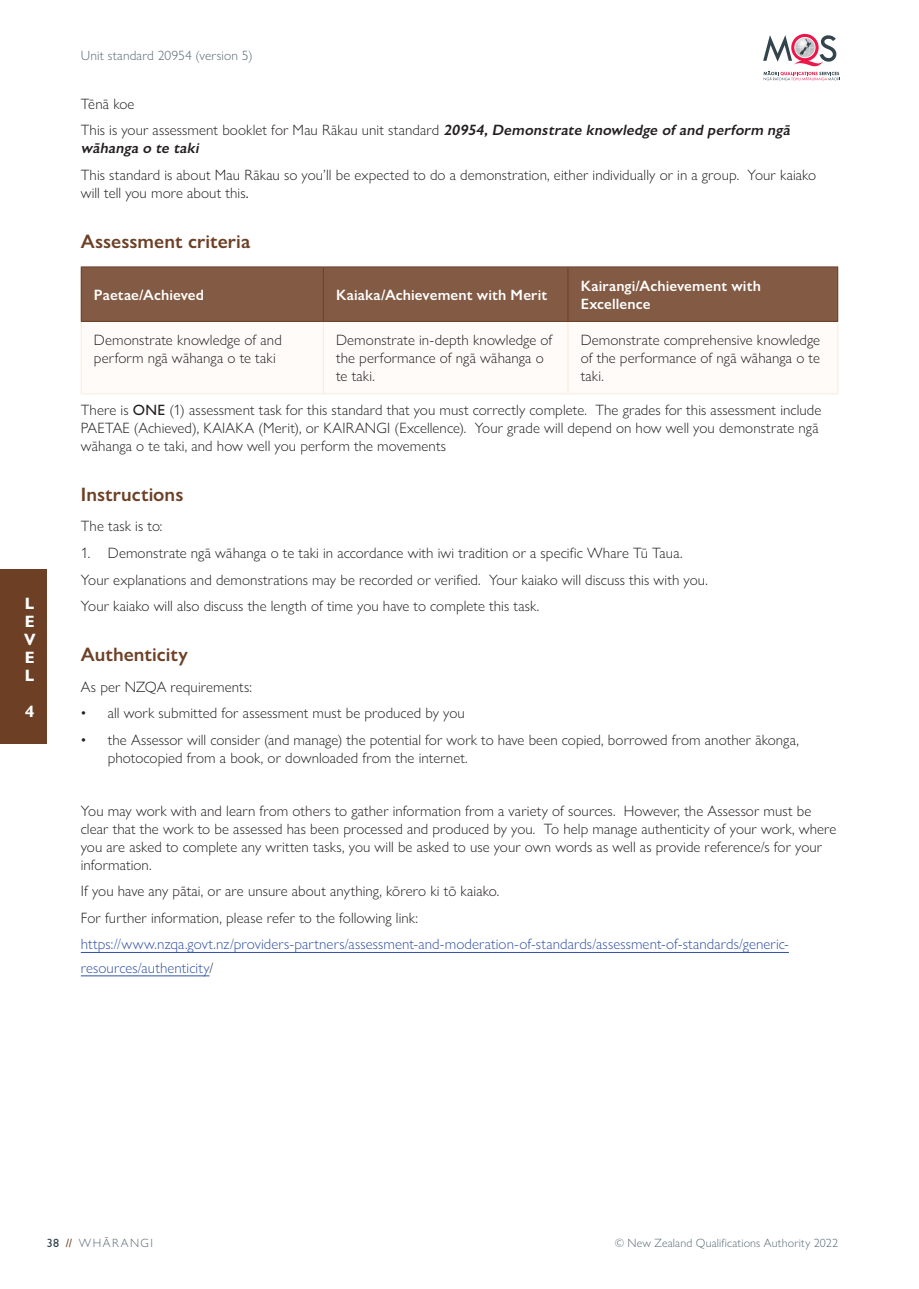
<style>
.page{position:relative;width:919px;height:1289px;background:#fff}
.page>*{position:absolute;margin:0;border:0;box-sizing:border-box;transform-origin:0 0}
.t1{font:600 19.5px "Gill Sans Nova";color:#6d4026}
.t2{font:700 16.5px/18px "Gill Sans Nova";color:#fff;text-align:justify}
.t3{font:300 15px/18px "Gill Sans Nova";letter-spacing:.005em;color:#231f20}
.t4{font:300 15px/23.4px "Gill Sans Nova";letter-spacing:.005em;color:#3051a3}
.t5{font:italic 600 15px/18px "Gill Sans Nova";color:#231f20}
.t6{font:600 15px/18px "Gill Sans Nova";letter-spacing:.01em;color:#fff}
.t7{font:300 13.5px "Gill Sans Nova";letter-spacing:.01em;color:#586a73}
.t8{font:300 12px "Gill Sans Nova";letter-spacing:.015em;color:#586a73}
.t9{font:300 12px "Gill Sans Nova";letter-spacing:.125em;color:#586a73}
.s1{font-weight:300;font-style:normal}
.s2{font-weight:500}
.s3{font-weight:400}
.s4{color:#231f20}
.s5{font-weight:500;color:#33444d}
.s6{font-weight:500;color:#6d4026}
</style>
<div class="page">
<div style="left:323px;top:321px;width:245px;height:73px;background:#fefbf8"></div>
<div style="left:81px;top:321px;width:242px;height:73px;background:#fefbf8"></div>
<hr style="left:81px;top:393px;width:242px;height:1px;background:#fee9d8">
<div style="left:568px;top:321px;width:269px;height:73px;background:#fefbf8"></div>
<hr style="left:568px;top:393px;width:270px;height:1px;background:#fee9d8">
<svg style="left:763px;top:34px;width:77px;height:46px"></svg>
<div style="left:0;top:569px;width:47px;height:175px;background:#6d4026"></div>
<hr style="left:323px;top:393px;width:245px;height:1px;background:#fee9d8">
<hr style="left:837px;top:322px;width:1px;height:71px;background:#fee9d8">
<hr style="left:567px;top:322px;width:1px;height:71px;background:#fee9d8">
<hr style="left:323px;top:322px;width:1px;height:71px;background:#fee9d8">
<hr style="left:81px;top:322px;width:1px;height:71px;background:#fee9d8">
<hr style="left:81px;top:952px;width:707px;height:1px;background:#3051a3">
<hr style="left:81px;top:975px;width:128px;height:1px;background:#3051a3">
<div style="left:81px;top:267px;width:242px;height:54px;background:#835a43"></div>
<div style="left:323px;top:267px;width:245px;height:54px;background:#835a43"></div>
<div style="left:568px;top:267px;width:269px;height:54px;background:#835a43"></div>
<hr style="left:81px;top:266px;width:242px;height:1px;background:#6d4026">
<hr style="left:81px;top:267px;width:1px;height:54px;background:#6d4026">
<hr style="left:323px;top:266px;width:245px;height:1px;background:#6d4026">
<hr style="left:323px;top:267px;width:1px;height:54px;background:#6d4026">
<hr style="left:568px;top:266px;width:270px;height:1px;background:#6d4026">
<hr style="left:567px;top:267px;width:1px;height:54px;background:#6d4026">
<hr style="left:837px;top:267px;width:1px;height:54px;background:#6d4026">
<hr style="left:81px;top:321px;width:242px;height:1px;background:#6d4026">
<hr style="left:323px;top:321px;width:245px;height:1px;background:#6d4026">
<hr style="left:568px;top:321px;width:270px;height:1px;background:#6d4026">
<p class="t2" style="left:24px;top:594px;width:13px">L E V E L</p>
<p class="t2" style="left:25px;top:702px;width:11px">4</p>
<p class="t7" style="left:81px;top:47px;width:173px">Unit standard 20954 (version 5)</p>
<p class="t3" style="left:81px;top:94px;width:55px">Tēnā koe</p>
<p class="t5" style="left:81px;top:121px;width:713px"><span class="s1">This is your assessment booklet for Mau Rākau unit standard</span> 20954, Demonstrate knowledge of and perform ngā wāhanga o te taki</p>
<p class="t3" style="left:81px;top:165px;width:736px">This standard is about Mau Rākau so you’ll be expected to do a demonstration, either individually or in a group. Your kaiako will tell you more about this</p>
<h3 class="t1" style="left:81px;top:229px;width:171px">Assessment criteria</h3>
<p class="t6" style="left:94px;top:285px;width:112px">Paetae/Achieved</p>
<p class="t6" style="left:336px;top:285px;width:213px">Kaiaka/Achievement with Merit</p>
<p class="t6" style="left:580px;top:276px;width:182px">Kairangi/Achievement with<br>Excellence</p>
<p class="t3" style="left:94px;top:331px;width:189px">Demonstrate knowledge of and</p>
<p class="t3" style="left:336px;top:331px;width:218px">Demonstrate in-depth knowledge of</p>
<p class="t3" style="left:580px;top:331px;width:241px">Demonstrate comprehensive knowledge</p>
<p class="t3" style="left:94px;top:349px;width:183px">perform ngā wāhanga o te taki</p>
<p class="t3" style="left:336px;top:349px;width:209px">the performance of ngā wāhanga o</p>
<p class="t3" style="left:580px;top:349px;width:241px">of the performance of ngā wāhanga o te</p>
<p class="t3" style="left:336px;top:367px;width:40px">te taki.</p>
<p class="t3" style="left:580px;top:367px;width:25px">taki.</p>
<p class="t3" style="left:81px;top:400px;width:742px">There is <span class="s2">ONE</span> (1) assessment task for this standard that you must correctly complete. The grades for this assessment include<br>PAETAE (Achieved), KAIAKA (Merit), or KAIRANGI (Excellence). Your grade will depend on how well you demonstrate ngā wāhanga o te taki, and how well you perform the movements</p>
<h3 class="t1" style="left:81px;top:482px;width:104px">Instructions</h3>
<p class="t3" style="left:81px;top:517px;width:83px">The task is to:</p>
<p class="t3" style="left:81px;top:539px;width:628px;line-height:26.5px">1. Demonstrate ngā wāhanga o te taki in accordance with iwi tradition or a specifc Whare Tū Taua.<br>Your explanations and demonstrations may be recorded or verifed. Your kaiako will discuss this with you.<br>Your kaiako will also discuss the length of time you have to complete this task.</p>
<h3 class="t1" style="left:81px;top:642px;width:108px">Authenticity</h3>
<p class="t3" style="left:81px;top:677px;width:173px">As per NZQA requirements:</p>
<p class="t3" style="left:81px;top:704px;width:385px"><span class="s3">•</span> all work submitted for assessment must be produced by you</p>
<p class="t3" style="left:108px;top:730px;width:692px;text-indent:-27px"><span class="s3">•</span> the Assessor will consider (and manage) the potential for work to have been copied, borrowed from another ākonga, photocopied from a book, or downloaded from the internet.</p>
<p class="t3" style="left:81px;top:801px;width:757px">You may work with and learn from others to gather information from a variety of sources. However, the Assessor must be clear that the work to be assessed has been processed and produced by you. To help manage authenticity of your work, where you are asked to complete any written tasks, you will be asked to use your own words as well as provide reference/s for your information.</p>
<p class="t3" style="left:81px;top:882px;width:420px">If you have any pātai, or are unsure about anything, kōrero ki tō kaiako.</p>
<p class="t3" style="left:81px;top:908px;width:339px">For further information, please refer to the following link:</p>
<p class="t4" style="left:81px;top:932px;width:709px">https://www.nzqa.govt.nz/providers-partners/assessment-and-moderation-of-standards/assessment-of-standards/generic&shy;resources/authenticity<span class="s4">/</span></p>
<p class="t9" style="left:47px;top:1235px;width:108px"><span class="s5">38</span> <span class="s6">//</span> WHĀRANGI</p>
<p class="t8" style="left:614px;top:1235px;width:225px">© New Zealand Qualifications Authority 2022</p>
</div>
